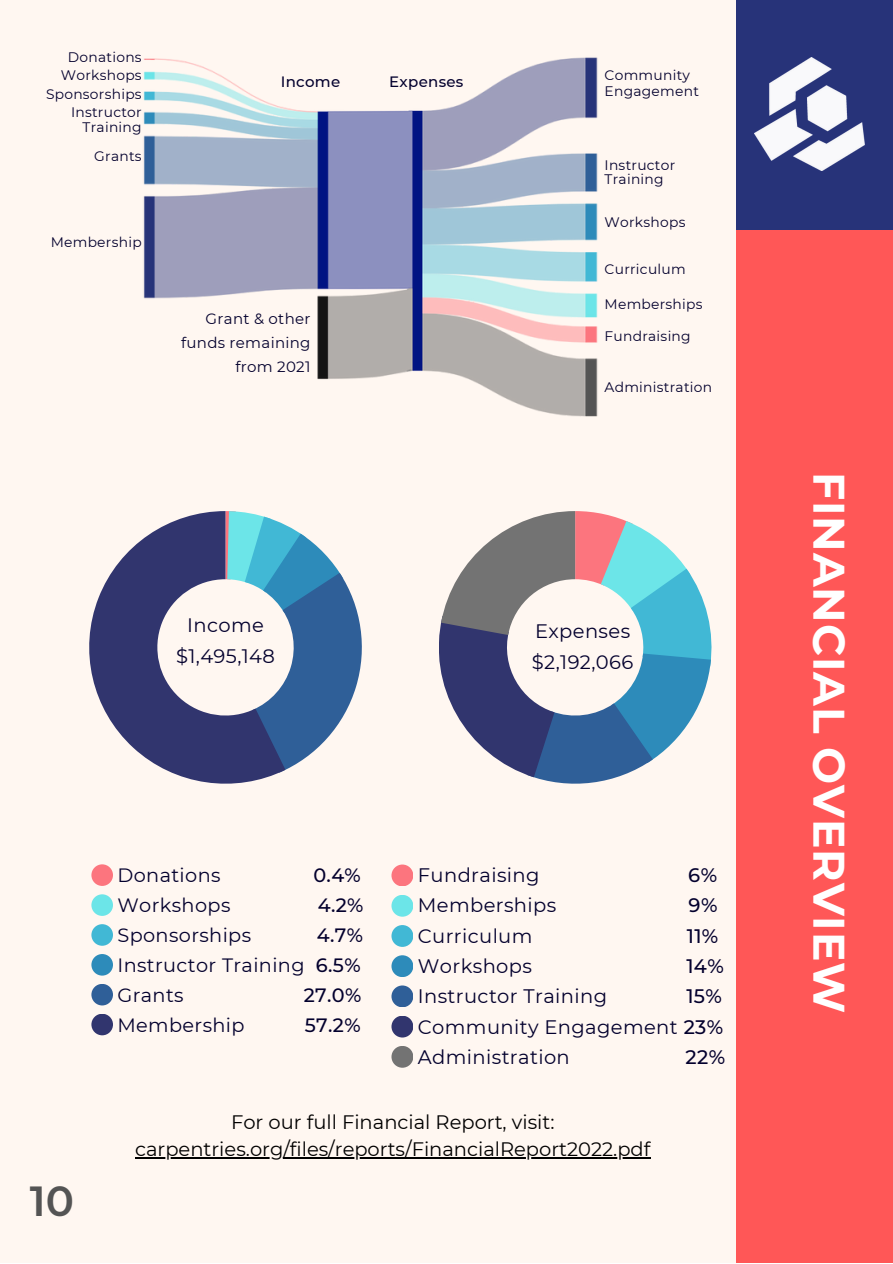
<style>
.page{position:relative;width:893px;height:1264px;background:#fff}
.page>*{position:absolute;margin:0;border:0;box-sizing:border-box;transform-origin:0 0}
.t1{font:700 43.95px "Montserrat";letter-spacing:.02em;color:#fff}
.t2{font:600 42px "Montserrat";color:#545454}
.t3{font:19.5px "Montserrat";letter-spacing:.02em;color:#03002d}
.t4{font:19.5px/27px "Montserrat";color:#000;text-align:center}
.t5{font:500 19.5px "Montserrat";letter-spacing:.02em;color:#03002d}
.t6{font:19.2px "Montserrat";letter-spacing:.02em;color:#03002d}
.t7{font:500 19.2px "Montserrat";color:#03002d}
.t8{font:15px/23.5px "Montserrat";letter-spacing:.02em;color:#03002d;text-align:right}
.t9{font:500 15px "Montserrat";letter-spacing:.02em;color:#03002d}
.t10{font:13.8px/14.5px "Montserrat";letter-spacing:.02em;color:#03002d;text-align:right}
.s1{font-weight:500}
</style>
<div class="page">
<div style="left:0;top:0;width:892px;height:1262px;background:#fff7f1"></div>
<div style="left:735px;top:0;width:157px;height:243px;background:#273379"></div>
<div style="left:735px;top:230px;width:157px;height:1032px;background:#ff5757"></div>
<img style="left:754px;top:57px;width:111px;height:114px">
<img style="left:143px;top:57px;width:455px;height:360px">
<svg style="left:285px;top:525px;width:77px;height:245px"></svg>
<svg style="left:89px;top:511px;width:196px;height:272px"></svg>
<div style="left:91px;top:864px;width:22px;height:22px;background:#fc757e;border-radius:50%"></div>
<div style="left:91px;top:894px;width:22px;height:21px;background:#6ce5e8;border-radius:50%"></div>
<div style="left:91px;top:924px;width:22px;height:21px;background:#41b8d5;border-radius:50%"></div>
<div style="left:91px;top:954px;width:22px;height:21px;background:#2d8bba;border-radius:50%"></div>
<div style="left:91px;top:983px;width:22px;height:22px;background:#2f5f98;border-radius:50%"></div>
<div style="left:91px;top:1013px;width:22px;height:22px;background:#31356e;border-radius:50%"></div>
<svg style="left:439px;top:511px;width:272px;height:272px"></svg>
<div style="left:391px;top:864px;width:22px;height:22px;background:#fc757e;border-radius:50%"></div>
<div style="left:391px;top:894px;width:22px;height:22px;background:#6ce5e8;border-radius:50%"></div>
<div style="left:391px;top:925px;width:22px;height:21px;background:#41b8d5;border-radius:50%"></div>
<div style="left:391px;top:955px;width:22px;height:22px;background:#2d8bba;border-radius:50%"></div>
<div style="left:391px;top:985px;width:22px;height:22px;background:#2f5f98;border-radius:50%"></div>
<div style="left:391px;top:1015px;width:22px;height:22px;background:#31356e;border-radius:50%"></div>
<div style="left:391px;top:1045px;width:22px;height:22px;background:#737373;border-radius:50%"></div>
<hr style="left:135px;top:1156px;width:515px;height:2px;background:#000">
<p class="t10" style="left:68px;top:50px;width:75px">Donations</p>
<p class="t10" style="left:61px;top:68px;width:82px">Workshops</p>
<p class="t10" style="left:46px;top:87px;width:97px">Sponsorships</p>
<p class="t10" style="left:71px;top:105px;width:72px">Instructor<br>Training</p>
<p class="t10" style="left:94px;top:149px;width:49px">Grants</p>
<p class="t10" style="left:51px;top:235px;width:92px">Membership</p>
<p class="t9" style="left:281px;top:73px;width:61px">Income</p>
<p class="t9" style="left:389px;top:73px;width:76px">Expenses</p>
<p class="t8" style="left:206px;top:307px;width:106px">Grant &amp; other</p>
<p class="t8" style="left:181px;top:331px;width:131px">funds remaining from 2021</p>
<p class="t10" style="left:604px;top:68px;width:87px">Community</p>
<p class="t10" style="left:604px;top:84px;width:96px">Engagement</p>
<p class="t10" style="left:604px;top:158px;width:72px">Instructor</p>
<p class="t10" style="left:604px;top:172px;width:61px">Training</p>
<p class="t10" style="left:604px;top:215px;width:82px">Workshops</p>
<p class="t10" style="left:604px;top:262px;width:83px">Curriculum</p>
<p class="t10" style="left:604px;top:296px;width:99px">Memberships</p>
<p class="t10" style="left:604px;top:329px;width:88px">Fundraising</p>
<p class="t10" style="left:604px;top:380px;width:109px">Administration</p>
<p class="t3" style="left:187px;top:613px;width:78px">Income</p>
<p class="t3" style="left:176px;top:643px;width:100px">$1,495,148</p>
<p class="t3" style="left:535px;top:619px;width:97px">Expenses</p>
<p class="t3" style="left:532px;top:650px;width:103px">$2,192,066</p>
<p class="t6" style="left:117px;top:863px;width:105px">Donations</p>
<p class="t7" style="left:313px;top:863px;width:49px">0.4%</p>
<p class="t6" style="left:117px;top:893px;width:114px">Workshops</p>
<p class="t7" style="left:318px;top:893px;width:47px">4.2%</p>
<p class="t6" style="left:117px;top:923px;width:135px">Sponsorships</p>
<p class="t7" style="left:317px;top:923px;width:48px">4.7%</p>
<p class="t6" style="left:117px;top:953px;width:244px">Instructor Training <span class="s1">6.5%</span></p>
<p class="t6" style="left:117px;top:983px;width:68px">Grants</p>
<p class="t7" style="left:303px;top:983px;width:59px">27.0%</p>
<p class="t6" style="left:117px;top:1013px;width:129px">Membership</p>
<p class="t7" style="left:305px;top:1013px;width:57px">57.2%</p>
<p class="t3" style="left:418px;top:863px;width:123px">Fundraising</p>
<p class="t5" style="left:688px;top:863px;width:30px">6%</p>
<p class="t3" style="left:418px;top:893px;width:140px">Memberships</p>
<p class="t5" style="left:688px;top:893px;width:30px">9%</p>
<p class="t3" style="left:418px;top:923px;width:116px">Curriculum</p>
<p class="t5" style="left:686px;top:923px;width:33px">11%</p>
<p class="t3" style="left:418px;top:954px;width:116px">Workshops</p>
<p class="t5" style="left:686px;top:954px;width:39px">14%</p>
<p class="t3" style="left:418px;top:984px;width:191px">Instructor Training</p>
<p class="t5" style="left:686px;top:984px;width:37px">15%</p>
<p class="t3" style="left:418px;top:1014px;width:307px">Community Engagement <span class="s1">23%</span></p>
<p class="t3" style="left:418px;top:1045px;width:153px">Administration</p>
<p class="t5" style="left:685px;top:1045px;width:41px">22%</p>
<p class="t2" style="left:30px;top:1175px;width:46px">10</p>
<p class="t4" style="left:135px;top:1108px;width:516px">For our full Financial Report, visit: carpentries.org/files/reports/FinancialReport2022.pdf</p>
<p class="t1" style="left:856px;top:472px;width:543px;rotate:90deg">FINANCIAL OVERVIEW</p>
</div>
